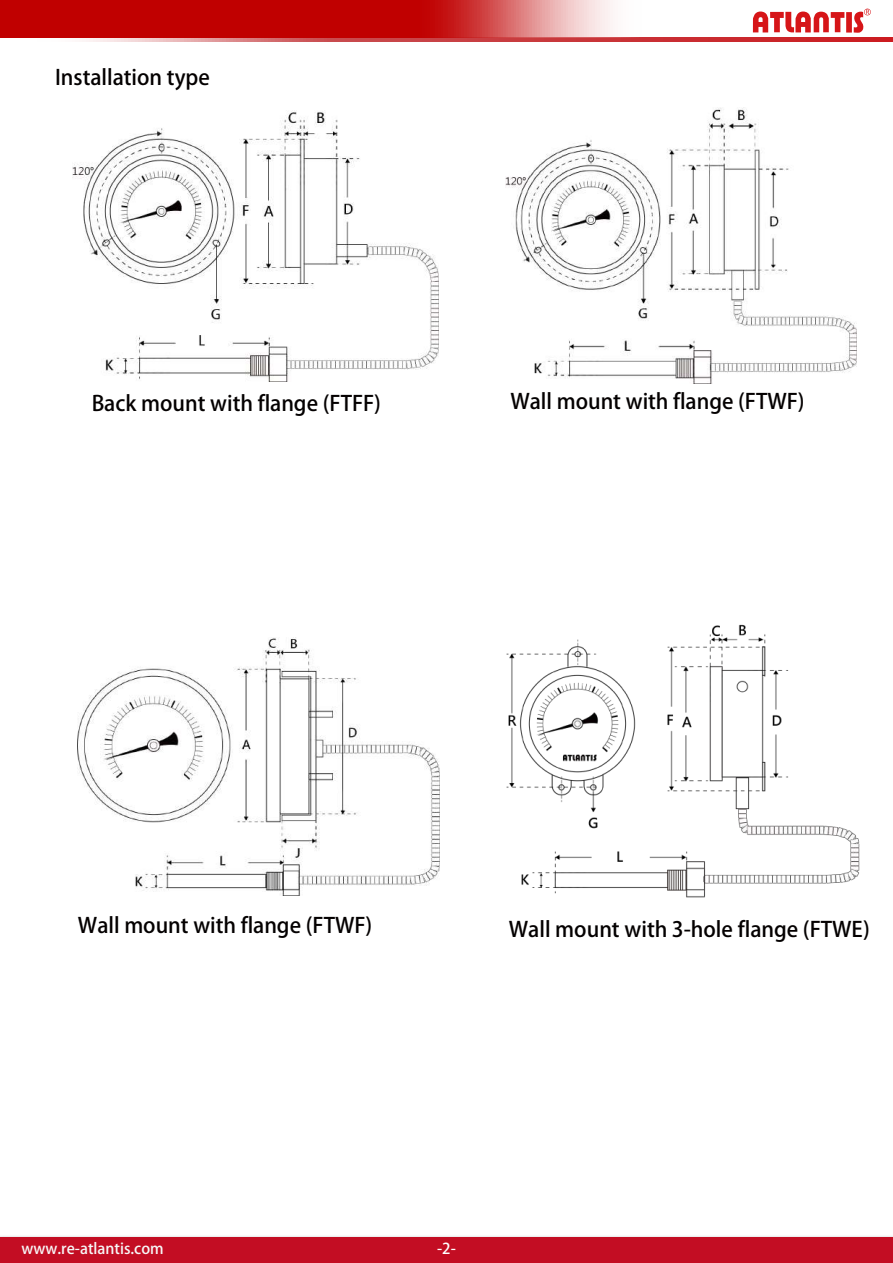
<style>
.page{position:relative;width:893px;height:1263px;background:#fff}
.page>*{position:absolute;margin:0;border:0;box-sizing:border-box;transform-origin:0 0}
.t1{font:700 21.15px "Adobe Fan Heiti Std";color:#040000}
.t2{font:700 21px "Adobe Fan Heiti Std";color:#040000}
.t3{font:700 15px "Adobe Fan Heiti Std";color:#f7f7f7}
.t4{font:700 15px "Adobe Fan Heiti Std";color:#fff}
</style>
<div class="page">
<img style="left:72px;top:110px;width:366px;height:271px">
<svg style="left:753px;top:9px;width:118px;height:24px"></svg>
<div style="left:0;top:1237px;width:893px;height:26px;background:#c30d23"></div>
<img style="left:505px;top:108px;width:351px;height:275px">
<img style="left:506px;top:624px;width:354px;height:274px">
<img style="left:78px;top:638px;width:362px;height:258px">
<svg style="left:86px;top:38px;width:807px;height:3px;background:#d05457"></svg>
<svg style="left:0;top:0;width:662px;height:38px;background:#cc3434"></svg>
<p class="t2" style="left:55px;top:64px;width:156px">Installation type</p>
<p class="t2" style="left:92px;top:391px;width:291px">Back mount with flange (FTFF)</p>
<p class="t2" style="left:510px;top:389px;width:296px">Wall mount with flange (FTWF)</p>
<p class="t2" style="left:78px;top:913px;width:296px">Wall mount with flange (FTWF)</p>
<p class="t1" style="left:509px;top:916px;width:363px">Wall mount with 3-hole flange (FTWE)</p>
<p class="t3" style="left:22px;top:1239px;width:144px">www.re-atlantis.com</p>
<p class="t4" style="left:437px;top:1239px;width:20px">-2-</p>
</div>
